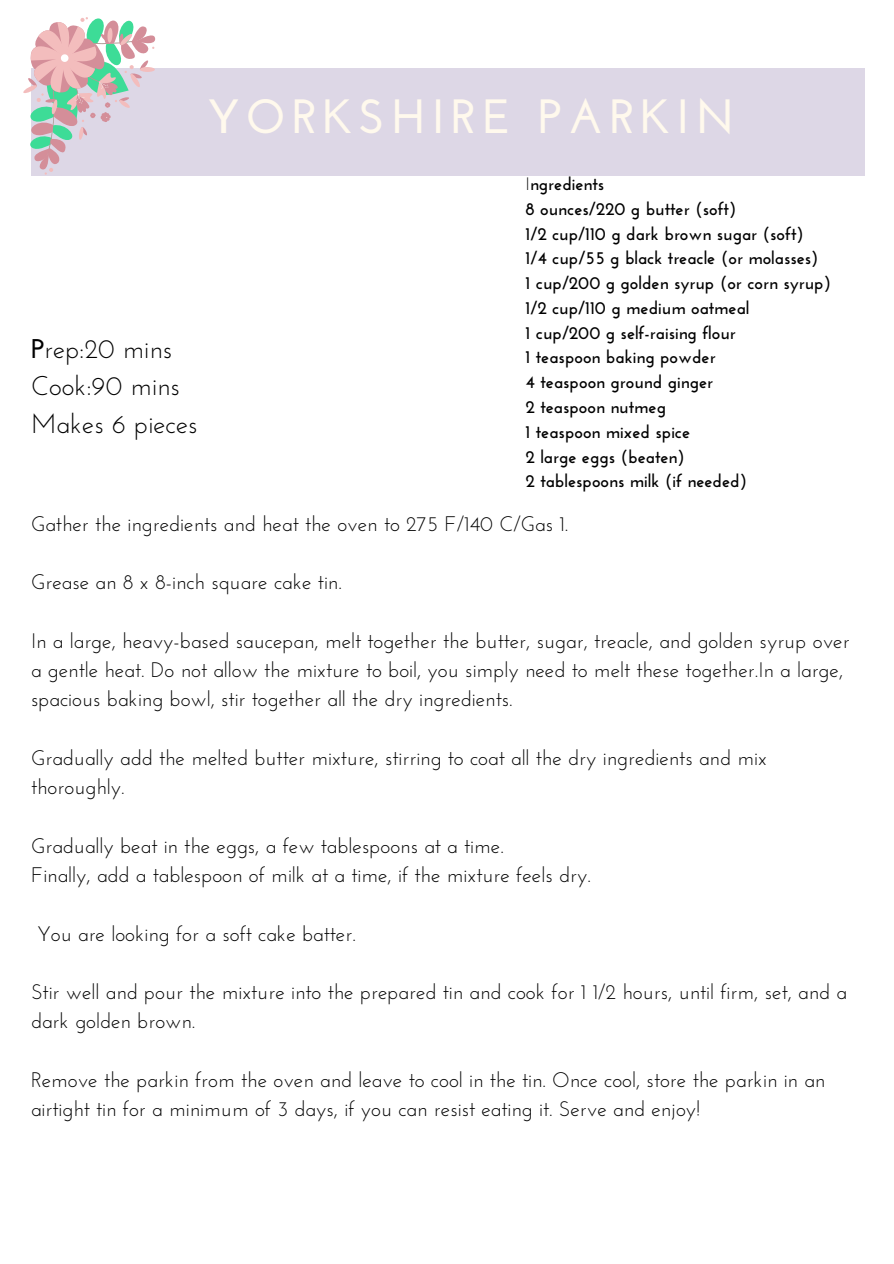
<style>
.page{position:relative;width:894px;height:1264px;background:#fff}
.page>*{position:absolute;margin:0;border:0;box-sizing:border-box;transform-origin:0 0}
.t1{font:700 48px "Josefin Sans";letter-spacing:.13em;color:#fff9ed}
.t2{font:27px/37.2px "Josefin Sans";color:#000}
.t3{font:21px/29.2px "Josefin Sans";color:#000}
.t4{font:700 18px/24.8px "Josefin Sans";color:#000}
.s1{font-weight:700}
.s2{font-weight:400}
</style>
<div class="page">
<div style="left:31px;top:68px;width:833px;height:107px;background:#ddd7e6"></div>
<svg style="left:23px;top:17px;width:132px;height:158px"></svg>
<h1 class="t1" style="left:208px;top:97px;width:527px">YORKSHIRE PARKIN</h1>
<p class="t2" style="left:31px;top:333px;width:168px"><span class="s1">P</span>rep:20 mins<br>Cook:90 mins<br>Makes 6 pieces</p>
<p class="t4" style="left:525px;top:173px;width:307px"><span class="s2">I</span>ngredients<br>8 ounces/220 g butter (soft)<br>1/2 cup/110 g dark brown sugar (soft)<br>1/4 cup/55 g black treacle (or molasses)<br>1 cup/200 g golden syrup (or corn syrup)<br>1/2 cup/110 g medium oatmeal<br>1 cup/200 g self-raising flour<br>1 teaspoon baking powder<br>4 teaspoon ground ginger<br>2 teaspoon nutmeg<br>1 teaspoon mixed spice<br>2 large eggs (beaten)<br>2 tablespoons milk (if needed)</p>
<p class="t3" style="left:31px;top:510px;width:538px">Gather the ingredients and heat the oven to 275 F/140 C/Gas 1.</p>
<p class="t3" style="left:31px;top:569px;width:312px">Grease an 8 x 8-inch square cake tin.</p>
<p class="t3" style="left:31px;top:628px;width:819px">In a large, heavy-based saucepan, melt together the butter, sugar, treacle, and golden syrup over a gentle heat. Do not allow the mixture to boil, you simply need to melt these together.In a large, spacious baking bowl, stir together all the dry ingredients.</p>
<p class="t3" style="left:31px;top:745px;width:737px">Gradually add the melted butter mixture, stirring to coat all the dry ingredients and mix thoroughly.</p>
<p class="t3" style="left:31px;top:832px;width:561px">Gradually beat in the eggs, a few tablespoons at a time.<br>Finally, add a tablespoon of milk at a time, if the mixture feels dry.</p>
<p class="t3" style="left:37px;top:920px;width:320px">You are looking for a soft cake batter.</p>
<p class="t3" style="left:31px;top:979px;width:817px">Stir well and pour the mixture into the prepared tin and cook for 1 1/2 hours, until firm, set, and a dark golden brown.</p>
<p class="t3" style="left:31px;top:1067px;width:795px">Remove the parkin from the oven and leave to cool in the tin. Once cool, store the parkin in an airtight tin for a minimum of 3 days, if you can resist eating it. Serve and enjoy!</p>
</div>
